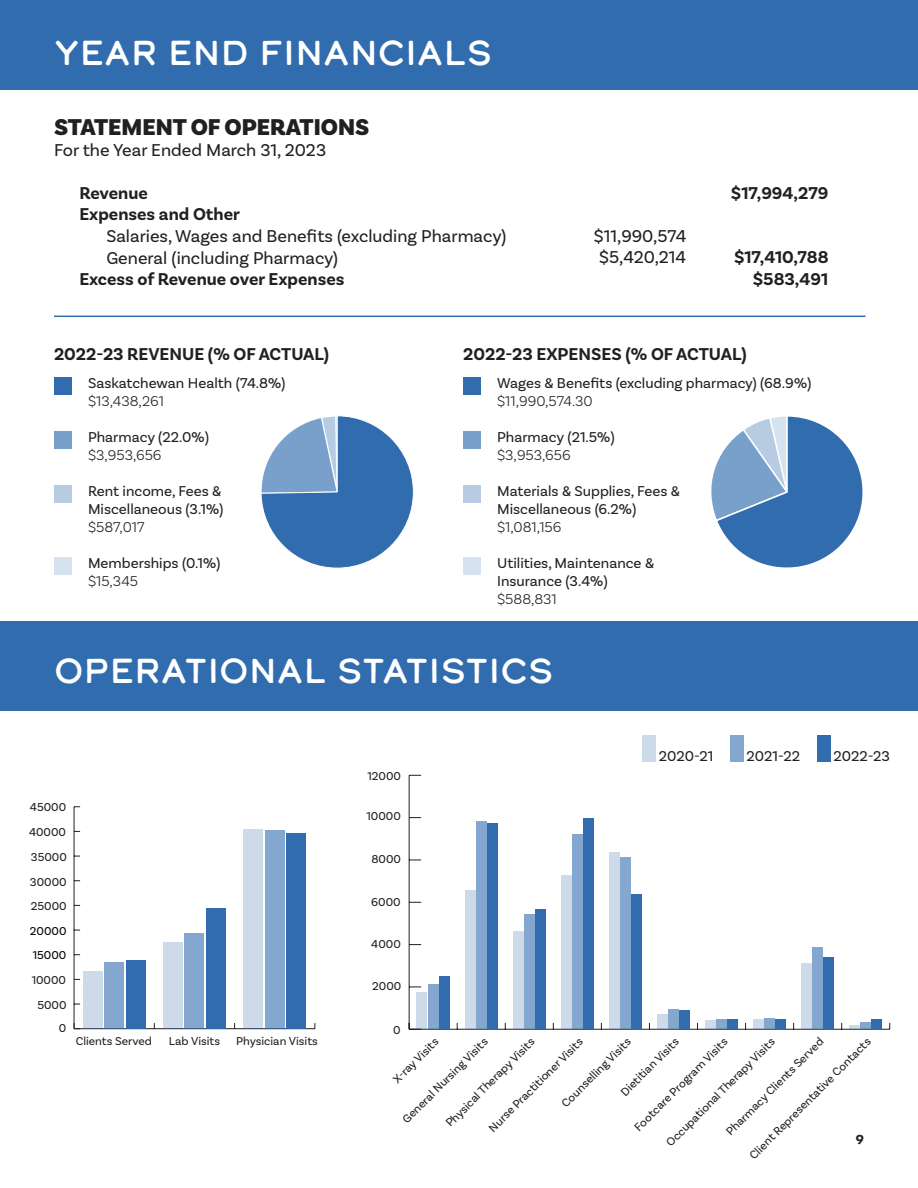
<style>
.page{position:relative;width:918px;height:1188px;background:#fff}
.page>*{position:absolute;margin:0;border:0;box-sizing:border-box;transform-origin:0 0}
.t1{font:34.5px "Calder Dark";color:#fff}
.t2{font:900 24px "Basic Sans";color:#231f20}
.t3{font:700 18px "Basic Sans";color:#231f20}
.t4{font:18px "Basic Sans";color:#231f20}
.t5{font:15px/18px "Basic Sans";color:#231f20}
.t6{font:300 15px "Basic Sans";color:#231f20}
.t7{font:800 13.5px "Futura PT";color:#231f20}
.t8{font:12px "Basic Sans";color:#231f20}
.t9{font:12px "Basic Sans";color:#040503}
</style>
<div class="page">
<hr style="left:409px;top:1029px;width:481px;height:1px;background:#231f20">
<hr style="left:409px;top:775px;width:1px;height:254px;background:#231f20">
<svg style="left:410px;top:1023px;width:11px;height:7px"></svg>
<div style="left:439px;top:977px;width:10px;height:52px;background:#316dae"></div>
<div style="left:487px;top:823px;width:10px;height:206px;background:#316dae"></div>
<div style="left:535px;top:909px;width:11px;height:120px;background:#316dae"></div>
<div style="left:584px;top:818px;width:10px;height:211px;background:#316dae"></div>
<div style="left:632px;top:894px;width:10px;height:135px;background:#316dae"></div>
<div style="left:680px;top:1010px;width:10px;height:19px;background:#316dae"></div>
<div style="left:728px;top:1020px;width:10px;height:9px;background:#316dae"></div>
<div style="left:776px;top:1019px;width:10px;height:10px;background:#316dae"></div>
<div style="left:824px;top:957px;width:10px;height:72px;background:#316dae"></div>
<div style="left:872px;top:1019px;width:10px;height:10px;background:#316dae"></div>
<div style="left:428px;top:984px;width:10px;height:45px;background:#83a7ce"></div>
<div style="left:476px;top:821px;width:10px;height:208px;background:#83a7ce"></div>
<div style="left:524px;top:914px;width:10px;height:115px;background:#83a7ce"></div>
<div style="left:572px;top:835px;width:10px;height:194px;background:#83a7ce"></div>
<div style="left:620px;top:857px;width:10px;height:172px;background:#83a7ce"></div>
<div style="left:668px;top:1009px;width:11px;height:20px;background:#83a7ce"></div>
<div style="left:716px;top:1020px;width:11px;height:9px;background:#83a7ce"></div>
<div style="left:765px;top:1018px;width:10px;height:11px;background:#83a7ce"></div>
<div style="left:813px;top:947px;width:10px;height:82px;background:#83a7ce"></div>
<div style="left:861px;top:1022px;width:10px;height:7px;background:#83a7ce"></div>
<div style="left:417px;top:992px;width:10px;height:37px;background:#ccdaea"></div>
<div style="left:465px;top:890px;width:10px;height:139px;background:#ccdaea"></div>
<div style="left:513px;top:931px;width:10px;height:98px;background:#ccdaea"></div>
<div style="left:561px;top:875px;width:10px;height:154px;background:#ccdaea"></div>
<div style="left:609px;top:852px;width:10px;height:177px;background:#ccdaea"></div>
<div style="left:657px;top:1014px;width:10px;height:15px;background:#ccdaea"></div>
<div style="left:705px;top:1020px;width:10px;height:9px;background:#ccdaea"></div>
<div style="left:753px;top:1019px;width:10px;height:10px;background:#ccdaea"></div>
<div style="left:801px;top:964px;width:10px;height:65px;background:#ccdaea"></div>
<svg style="left:849px;top:1026px;width:11px;height:3px"></svg>
<hr style="left:74px;top:1028px;width:241px;height:1px;background:#231f20">
<hr style="left:74px;top:807px;width:1px;height:222px;background:#231f20">
<div style="left:126px;top:960px;width:19px;height:69px;background:#316dae"></div>
<div style="left:206px;top:909px;width:19px;height:120px;background:#316dae"></div>
<div style="left:286px;top:833px;width:20px;height:196px;background:#316dae"></div>
<div style="left:105px;top:963px;width:19px;height:66px;background:#83a7ce"></div>
<div style="left:185px;top:933px;width:19px;height:96px;background:#83a7ce"></div>
<div style="left:265px;top:830px;width:19px;height:199px;background:#83a7ce"></div>
<div style="left:83px;top:971px;width:19px;height:58px;background:#ccdaea"></div>
<div style="left:163px;top:942px;width:20px;height:87px;background:#ccdaea"></div>
<div style="left:244px;top:829px;width:19px;height:200px;background:#ccdaea"></div>
<svg style="left:261px;top:415px;width:153px;height:153px"></svg>
<svg style="left:711px;top:416px;width:152px;height:152px"></svg>
<div style="left:54px;top:377px;width:18px;height:18px;background:#316dae"></div>
<div style="left:54px;top:431px;width:18px;height:18px;background:#79a0ca"></div>
<div style="left:54px;top:485px;width:18px;height:18px;background:#b7cce2"></div>
<div style="left:54px;top:557px;width:18px;height:18px;background:#d6e2ef"></div>
<div style="left:463px;top:377px;width:18px;height:18px;background:#316dae"></div>
<div style="left:463px;top:431px;width:18px;height:18px;background:#79a0ca"></div>
<div style="left:463px;top:485px;width:18px;height:18px;background:#b7cce2"></div>
<div style="left:463px;top:557px;width:18px;height:18px;background:#d6e2ef"></div>
<hr style="left:54px;top:316px;width:812px;height:1px;background:#316dae">
<div style="left:0;top:0;width:918px;height:90px;background:#316dae"></div>
<div style="left:0;top:621px;width:918px;height:90px;background:#316dae"></div>
<div style="left:642px;top:735px;width:14px;height:27px;background:#ccdaea"></div>
<div style="left:730px;top:735px;width:14px;height:27px;background:#83a7ce"></div>
<div style="left:817px;top:735px;width:14px;height:27px;background:#316dae"></div>
<h1 class="t1" style="left:54px;top:29px;width:440px">YEAR END FINANCIALS</h1>
<h2 class="t2" style="left:54px;top:112px;width:317px">STATEMENT OF OPERATIONS</h2>
<h3 class="t4" style="left:54px;top:140px;width:274px">For the Year Ended March 31, 2023</h3>
<h3 class="t3" style="left:79px;top:182px;width:70px">Revenue</h3>
<h3 class="t3" style="left:731px;top:182px;width:99px">$17,994,279</h3>
<h3 class="t3" style="left:79px;top:204px;width:162px">Expenses and Other</h3>
<h3 class="t4" style="left:106px;top:225px;width:401px">Salaries, Wages and Benefits (excluding Pharmacy)</h3>
<h3 class="t4" style="left:594px;top:225px;width:94px">$11,990,574</h3>
<h3 class="t4" style="left:106px;top:247px;width:233px">General (including Pharmacy)</h3>
<h3 class="t3" style="left:79px;top:268px;width:267px">Excess of Revenue over Expenses</h3>
<h3 class="t3" style="left:753px;top:268px;width:77px">$583,491</h3>
<h3 class="t4" style="left:599px;top:247px;width:89px">$5,420,214</h3>
<h3 class="t3" style="left:734px;top:246px;width:96px">$17,410,788</h3>
<h3 class="t3" style="left:54px;top:343px;width:277px">2022-23 REVENUE (% OF ACTUAL)</h3>
<h3 class="t3" style="left:463px;top:343px;width:285px">2022-23 EXPENSES (% OF ACTUAL)</h3>
<p class="t5" style="left:88px;top:374px;width:199px">Saskatchewan Health (74.8%)</p>
<p class="t6" style="left:88px;top:392px;width:77px">$13,438,261</p>
<p class="t5" style="left:88px;top:428px;width:122px">Pharmacy (22.0%)</p>
<p class="t6" style="left:88px;top:446px;width:75px">$3,953,656</p>
<p class="t5" style="left:88px;top:482px;width:137px">Rent income, Fees &amp;<br>Miscellaneous (3.1%)</p>
<p class="t6" style="left:88px;top:518px;width:58px">$587,017</p>
<p class="t5" style="left:88px;top:554px;width:134px">Memberships (0.1%)</p>
<p class="t6" style="left:88px;top:572px;width:52px">$15,345</p>
<p class="t5" style="left:497px;top:374px;width:316px">Wages &amp; Benefits (excluding pharmacy) (68.9%)</p>
<p class="t6" style="left:497px;top:392px;width:97px">$11,990,574.30</p>
<p class="t5" style="left:497px;top:428px;width:119px">Pharmacy (21.5%)</p>
<p class="t6" style="left:497px;top:446px;width:75px">$3,953,656</p>
<p class="t5" style="left:497px;top:482px;width:184px">Materials &amp; Supplies, Fees &amp;<br>Miscellaneous (6.2%)</p>
<p class="t6" style="left:497px;top:518px;width:66px">$1,081,156</p>
<p class="t5" style="left:497px;top:554px;width:158px">Utilities, Maintenance &amp;<br>Insurance (3.4%)</p>
<p class="t6" style="left:497px;top:590px;width:61px">$588,831</p>
<h1 class="t1" style="left:54px;top:648px;width:501px">OPERATIONAL STATISTICS</h1>
<p class="t8" style="left:30px;top:800px;width:38px">45000</p>
<p class="t8" style="left:29px;top:825px;width:39px">40000</p>
<p class="t8" style="left:31px;top:850px;width:37px">35000</p>
<p class="t8" style="left:30px;top:875px;width:38px">30000</p>
<p class="t8" style="left:31px;top:899px;width:37px">25000</p>
<p class="t9" style="left:30px;top:924px;width:38px">20000</p>
<p class="t9" style="left:33px;top:948px;width:35px">15000</p>
<p class="t8" style="left:32px;top:973px;width:36px">10000</p>
<p class="t8" style="left:37px;top:998px;width:31px">5000</p>
<p class="t8" style="left:59px;top:1020px;width:9px">0</p>
<p class="t8" style="left:367px;top:768px;width:35px">12000</p>
<p class="t8" style="left:367px;top:809px;width:36px">10000</p>
<p class="t8" style="left:371px;top:851px;width:31px">8000</p>
<p class="t8" style="left:371px;top:895px;width:31px">6000</p>
<p class="t8" style="left:371px;top:937px;width:31px">4000</p>
<p class="t8" style="left:372px;top:979px;width:31px">2000</p>
<p class="t8" style="left:393px;top:1023px;width:9px">0</p>
<p class="t5" style="left:659px;top:747px;width:56px">2020-21</p>
<p class="t5" style="left:747px;top:747px;width:55px">2021-22</p>
<p class="t5" style="left:834px;top:747px;width:58px">2022-23</p>
<p class="t8" style="left:76px;top:1034px;width:78px">Clients Served</p>
<p class="t8" style="left:169px;top:1034px;width:53px">Lab Visits</p>
<p class="t8" style="left:236px;top:1034px;width:83px">Physician Visits</p>
<p class="t8" style="left:723px;top:1128px;width:134px;rotate:-45deg">Pharmacy Clients Served</p>
<p class="t8" style="left:558px;top:1100px;width:94px;rotate:-45deg">Counselling Visits</p>
<p class="t8" style="left:390px;top:1076px;width:60px;rotate:-45deg">X-ray Visits</p>
<p class="t8" style="left:443px;top:1120px;width:122px;rotate:-45deg">Physical Therapy Visits</p>
<p class="t8" style="left:618px;top:1089px;width:78px;rotate:-45deg">Dietitian Visits</p>
<p class="t8" style="left:399px;top:1116px;width:117px;rotate:-45deg">General Nursing Visits</p>
<p class="t8" style="left:486px;top:1125px;width:129px;rotate:-45deg">Nurse Practitioner Visits</p>
<p class="t8" style="left:631px;top:1124px;width:128px;rotate:-45deg">Footcare Program Visits</p>
<p class="t8" style="left:746px;top:1152px;width:168px;rotate:-45deg">Client Representative Contacts</p>
<p class="t8" style="left:663px;top:1139px;width:150px;rotate:-45deg">Occupational Therapy Visits</p>
<p class="t7" style="left:856px;top:1131px;width:10px">9</p>
</div>
